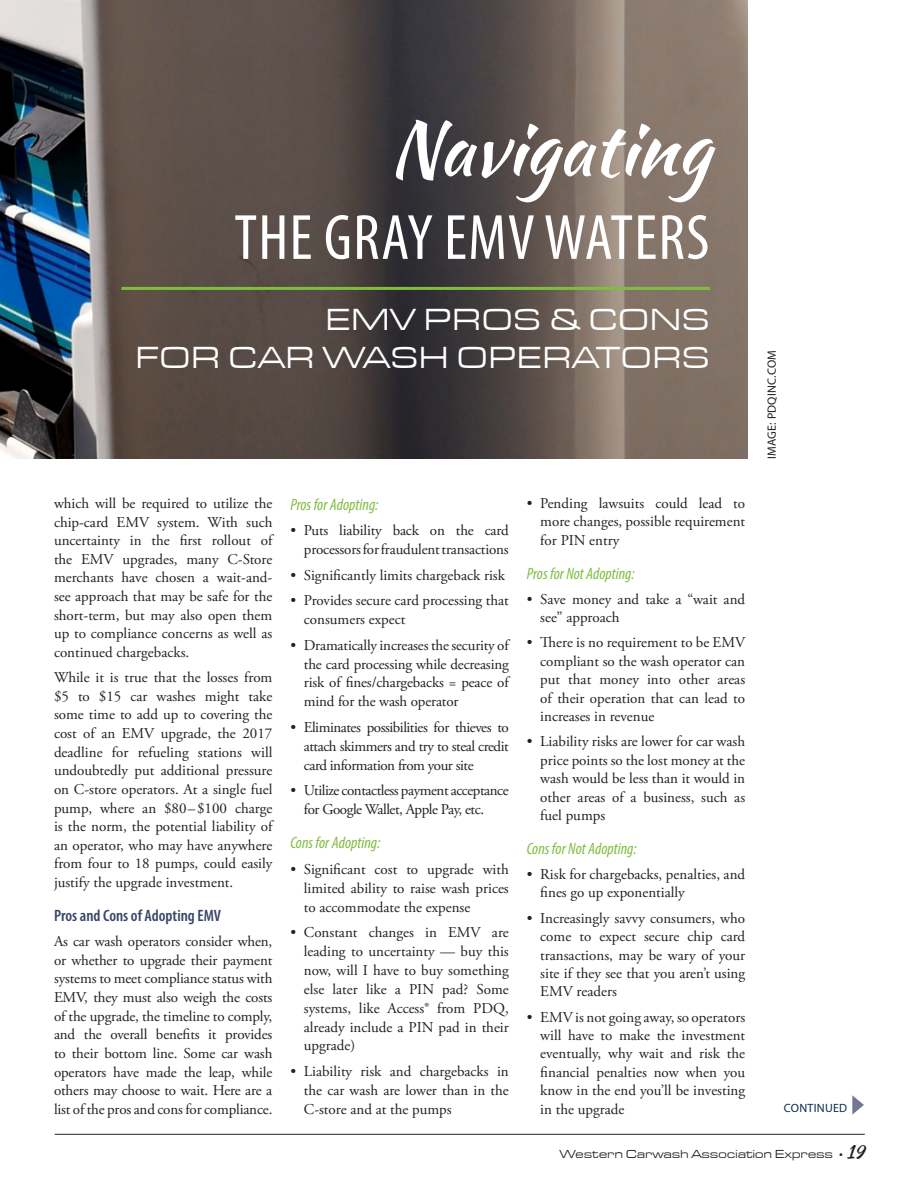
<style>
.page{position:relative;width:918px;height:1188px;background:#fff}
.page>*{position:absolute;margin:0;border:0;box-sizing:border-box;transform-origin:0 0}
.Body-sp{font:75px "Kaushan Script";color:#fff}
.t1{font:condensed 64.5px "Myriad Pro";letter-spacing:.02em;color:#fff}
.t2{font:31.5px/37.8px "Eurostile T Regu Exte";color:#fff;text-align:right}
.Sub-Subhead-sp{font:italic condensed 16.5px "Myriad Pro";color:#7fbd41}
.Subhead-sp{font:600 condensed 16.5px "Myriad Pro";color:#364668}
.hanging-indent-sp{font:15px/18.5px "Adobe Garamond Pro";color:#231f20;text-align:justify}
.Body-sp-2{font:15px/18.6px "Adobe Garamond Pro";color:#231f20;text-align:justify}
.hanging-indent-sp-2{font:15px/18.9px "Adobe Garamond Pro";letter-spacing:-.03em;color:#231f20}
.t3{font:12px "Eurostile T Regu Exte";letter-spacing:-.02em;color:#231f20}
.t4{font:12px "Myriad Pro";letter-spacing:.02em;color:#231f20}
.t5{font:12px "Myriad Pro";letter-spacing:.02em;color:#0d2b51}
.s1{font-size:9.75px}
.s2{font-family:"Kaushan Script";font-size:18px}
</style>
<div class="page">
<hr style="left:55px;top:1134px;width:810px;height:1px;background:#231f20">
<svg style="left:852px;top:1095px;width:12px;height:20px"></svg>
<img style="left:0;top:0;width:748px;height:458px">
<hr style="left:122px;top:287px;width:588px;height:3px;background:#7fbd41">
<p class="Body-sp" style="left:389px;top:94px;width:323px">Navigating</p>
<p class="t1" style="left:234px;top:199px;width:477px">THE GRAY EMV WATERS</p>
<p class="t2" style="left:135px;top:302px;width:577px">EMV PROS &amp; CONS<br>FOR CAR WASH OPERATORS</p>
<p class="Body-sp-2" style="left:54px;top:495px;width:220px">which will be required to utilize the chip-card EMV system. With such uncertainty in the first rollout of the EMV upgrades, many C-Store merchants have chosen a wait-and&shy;see approach that may be safe for the short-term, but may also open them up to compliance concerns as well as continued chargebacks.</p>
<p class="Body-sp-2" style="left:54px;top:669px;width:220px">While it is true that the losses from $5 to $15 car washes might take some time to add up to covering the cost of an EMV upgrade, the 2017 deadline for refueling stations will undoubtedly put additional pressure on C-store operators. At a single fuel pump, where an $80–$100 charge is the norm, the potential liability of an operator, who may have anywhere from four to 18 pumps, could easily justify the upgrade investment.</p>
<p class="Subhead-sp" style="left:54px;top:906px;width:169px">Pros and Cons of Adopting EMV</p>
<p class="Body-sp-2" style="left:54px;top:933px;width:220px">As car wash operators consider when, or whether to upgrade their payment systems to meet compliance status with EMV, they must also weigh the costs of the upgrade, the timeline to comply, and the overall benefits it provides to their bottom line. Some car wash operators have made the leap, while others may choose to wait. Here are a list of the pros and cons for compliance.</p>
<p class="Sub-Subhead-sp" style="left:290px;top:494px;width:90px">Pros for Adopting:</p>
<p class="hanging-indent-sp" style="left:290px;top:521px;width:220px;line-height:18.9px;text-align:right">• Puts liability back on the card processors for fraudulent transactions</p>
<p class="hanging-indent-sp" style="left:290px;top:566px;width:216px">• Significantly limits chargeback risk</p>
<p class="hanging-indent-sp" style="left:304px;top:592px;width:206px;line-height:18.9px;text-indent:-14px">• Provides secure card processing that consumers expect</p>
<p class="hanging-indent-sp" style="left:304px;top:636px;width:206px;line-height:18.9px;text-indent:-14px">• Dramatically increases the security of the card processing while decreasing risk of fines/chargebacks = peace of mind for the wash operator</p>
<p class="hanging-indent-sp" style="left:304px;top:718px;width:206px;line-height:18.9px;text-indent:-14px">• Eliminates possibilities for thieves to attach skimmers and try to steal credit card information from your site</p>
<p class="hanging-indent-sp-2" style="left:304px;top:782px;width:206px;text-indent:-14px">• Utilize contactless payment acceptance for Google Wallet, Apple Pay, etc.</p>
<p class="Sub-Subhead-sp" style="left:290px;top:833px;width:91px">Cons for Adopting:</p>
<p class="hanging-indent-sp" style="left:304px;top:860px;width:206px;line-height:18.9px;text-indent:-14px">• Significant cost to upgrade with limited ability to raise wash prices to accommodate the expense</p>
<p class="hanging-indent-sp" style="left:304px;top:924px;width:206px;line-height:18.9px;text-indent:-14px">• Constant changes in EMV are leading to uncertainty — buy this now, will I have to buy something else later like a PIN pad? Some systems, like Access® from PDQ, already include a PIN pad in their upgrade)</p>
<p class="hanging-indent-sp" style="left:304px;top:1062px;width:206px;line-height:18.9px;text-indent:-14px">• Liability risk and chargebacks in the car wash are lower than in the C-store and at the pumps</p>
<p class="hanging-indent-sp" style="left:540px;top:495px;width:206px;text-indent:-14px">• Pending lawsuits could lead to more changes, possible requirement for PIN entry</p>
<p class="Sub-Subhead-sp" style="left:527px;top:563px;width:109px">Pros for Not Adopting:</p>
<p class="hanging-indent-sp" style="left:540px;top:590px;width:206px;text-indent:-14px">• Save money and take a “wait and see” approach</p>
<p class="hanging-indent-sp" style="left:540px;top:634px;width:206px;text-indent:-14px">• There is no requirement to be EMV compliant so the wash operator can put that money into other areas of their operation that can lead to increases in revenue</p>
<p class="hanging-indent-sp" style="left:540px;top:733px;width:206px;text-indent:-14px">• Liability risks are lower for car wash price points so the lost money at the wash would be less than it would in other areas of a business, such as fuel pumps</p>
<p class="Sub-Subhead-sp" style="left:527px;top:838px;width:111px">Cons for Not Adopting:</p>
<p class="hanging-indent-sp" style="left:540px;top:866px;width:206px;text-indent:-14px">• Risk for chargebacks, penalties, and fines go up exponentially</p>
<p class="hanging-indent-sp" style="left:540px;top:909px;width:206px;text-indent:-14px">• Increasingly savvy consumers, who come to expect secure chip card transactions, may be wary of your site if they see that you aren’t using EMV readers</p>
<p class="hanging-indent-sp" style="left:540px;top:1008px;width:206px;text-indent:-14px">• EMV is not going away, so operators will have to make the investment eventually, why wait and risk the financial penalties now when you know in the end you’ll be investing in the upgrade</p>
<p class="t4" style="left:764px;top:459px;width:110px;rotate:-90deg">IMAGE: PDQINC.COM</p>
<p class="t5" style="left:784px;top:1100px;width:65px">CONTINUED</p>
<p class="t3" style="left:559px;top:1148px;width:306px">Western Carwash Association Express <span class="s1">•</span> <span class="s2">19</span></p>
</div>
